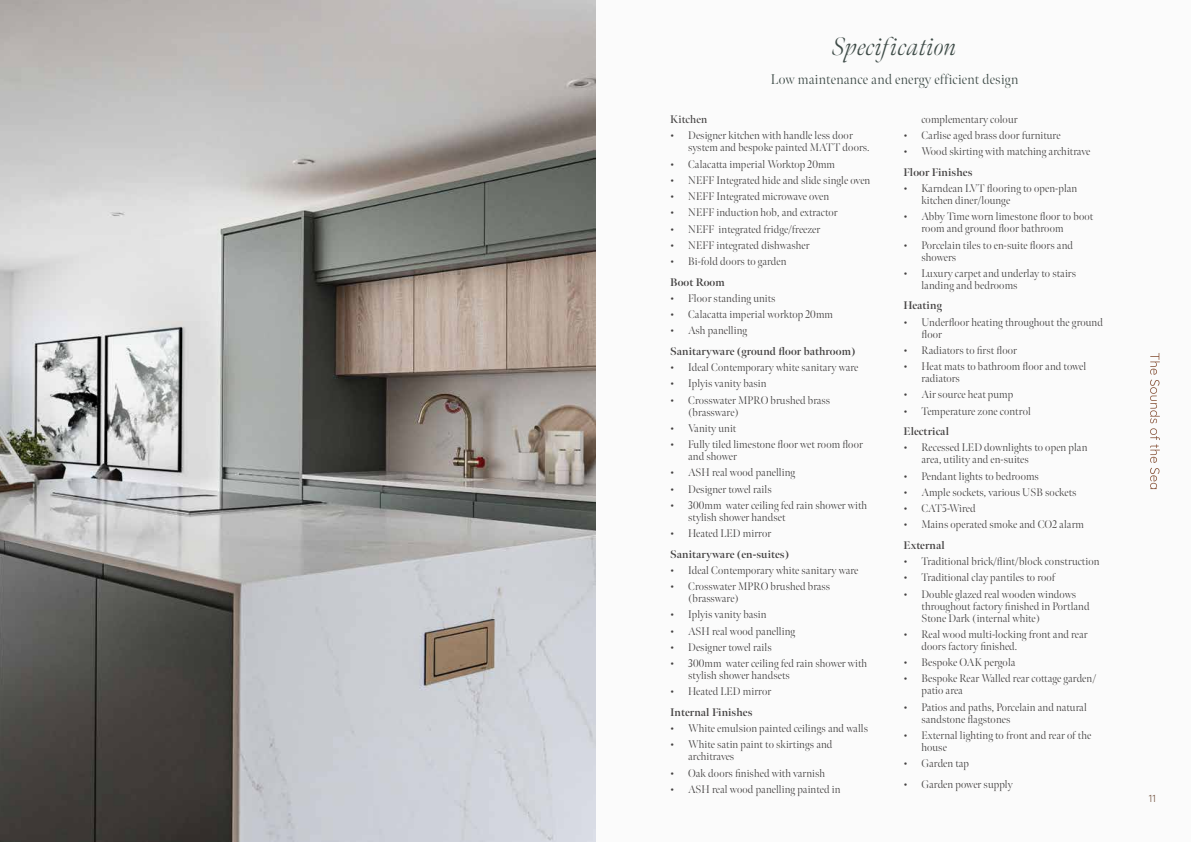
<style>
.page{position:relative;width:1191px;height:842px;background:#fff}
.page>*{position:absolute;margin:0;border:0;box-sizing:border-box;transform-origin:0 0}
.t1{font:italic 300 25px "Meno Banner";letter-spacing:.02em;color:#3e4b47}
.t2{font:300 14px "Meno Banner";letter-spacing:.02em;color:#3e4b47}
.t3{font:300 11px/12px "Meno Banner";letter-spacing:.01em;color:#434141}
.t4{font:700 11px "Meno Banner";letter-spacing:.01em;color:#434141}
.t5{font:600 11px "Meno Banner";letter-spacing:.005em;color:#434141}
.t6{font:300 10px "Quasimoda";color:#613d28}
</style>
<div class="page">
<div style="left:595px;top:0;width:596px;height:842px;background:#fbfbfb"></div>
<svg style="left:1150px;top:353px;width:9px;height:136px"></svg>
<img style="left:0;top:0;width:595px;height:842px">
<h1 class="t1" style="left:832px;top:31px;width:126px">Specification</h1>
<p class="t2" style="left:771px;top:71px;width:249px">Low maintenance and energy efficient design</p>
<p class="t5" style="left:670px;top:112px;width:39px">Kitchen</p>
<p class="t3" style="left:688px;top:130px;width:183px;text-indent:-18px">• Designer kitchen with handle less door system and bespoke painted MATT doors.</p>
<p class="t3" style="left:670px;top:158px;width:166px">• Calacatta imperial Worktop 20mm</p>
<p class="t3" style="left:670px;top:174px;width:202px">• NEFF Integrated hide and slide single oven</p>
<p class="t3" style="left:670px;top:190px;width:160px">• NEFF Integrated microwave oven</p>
<p class="t3" style="left:670px;top:207px;width:169px">• NEFF induction hob, and extractor</p>
<p class="t3" style="left:670px;top:223px;width:152px">• NEFF integrated fridge/freezer</p>
<p class="t3" style="left:670px;top:239px;width:141px">• NEFF integrated dishwasher</p>
<p class="t3" style="left:670px;top:255px;width:118px">• Bi-fold doors to garden</p>
<p class="t4" style="left:670px;top:275px;width:56px">Boot Room</p>
<p class="t3" style="left:670px;top:292px;width:107px">• Floor standing units</p>
<p class="t3" style="left:670px;top:308px;width:164px">• Calacatta imperial worktop 20mm</p>
<p class="t3" style="left:670px;top:325px;width:79px">• Ash panelling</p>
<p class="t4" style="left:670px;top:344px;width:187px">Sanitaryware (ground floor bathroom)</p>
<p class="t3" style="left:670px;top:361px;width:190px">• Ideal Contemporary white sanitary ware</p>
<p class="t3" style="left:670px;top:378px;width:98px">• Iplyis vanity basin</p>
<p class="t3" style="left:688px;top:394px;width:143px;text-indent:-18px">• Crosswater MPRO brushed brass (brassware)</p>
<p class="t3" style="left:670px;top:422px;width:68px">• Vanity unit</p>
<p class="t3" style="left:688px;top:438px;width:176px;text-indent:-18px">• Fully tiled limestone floor wet room floor and shower</p>
<p class="t3" style="left:670px;top:467px;width:126px">• ASH real wood panelling</p>
<p class="t3" style="left:670px;top:483px;width:103px">• Designer towel rails</p>
<p class="t3" style="left:688px;top:499px;width:180px;text-indent:-18px">• 300mm water ceiling fed rain shower with stylish shower handset</p>
<p class="t3" style="left:670px;top:527px;width:102px">• Heated LED mirror</p>
<p class="t4" style="left:670px;top:547px;width:120px">Sanitaryware (en-suites)</p>
<p class="t3" style="left:670px;top:564px;width:190px">• Ideal Contemporary white sanitary ware</p>
<p class="t3" style="left:688px;top:580px;width:143px;text-indent:-18px">• Crosswater MPRO brushed brass (brassware)</p>
<p class="t3" style="left:670px;top:609px;width:98px">• Iplyis vanity basin</p>
<p class="t3" style="left:670px;top:625px;width:126px">• ASH real wood panelling</p>
<p class="t3" style="left:670px;top:641px;width:103px">• Designer towel rails</p>
<p class="t3" style="left:688px;top:657px;width:180px;text-indent:-18px">• 300mm water ceiling fed rain shower with stylish shower handsets</p>
<p class="t3" style="left:670px;top:686px;width:102px">• Heated LED mirror</p>
<p class="t4" style="left:670px;top:705px;width:84px">Internal Finishes</p>
<p class="t3" style="left:670px;top:722px;width:199px">• White emulsion painted ceilings and walls</p>
<p class="t3" style="left:688px;top:739px;width:146px;text-indent:-18px">• White satin paint to skirtings and architraves</p>
<p class="t3" style="left:670px;top:767px;width:156px">• Oak doors finished with varnish</p>
<p class="t3" style="left:670px;top:783px;width:172px">• ASH real wood panelling painted in</p>
<p class="t3" style="left:921px;top:113px;width:98px">complementary colour</p>
<p class="t3" style="left:903px;top:130px;width:158px">• Carlise aged brass door furniture</p>
<p class="t3" style="left:903px;top:146px;width:188px">• Wood skirting with matching architrave</p>
<p class="t4" style="left:903px;top:165px;width:70px">Floor Finishes</p>
<p class="t3" style="left:921px;top:183px;width:157px;text-indent:-18px">• Karndean LVT flooring to open-plan kitchen diner/lounge</p>
<p class="t3" style="left:921px;top:211px;width:173px;text-indent:-18px">• Abby Time worn limestone floor to boot room and ground floor bathroom</p>
<p class="t3" style="left:921px;top:239px;width:153px;text-indent:-18px">• Porcelain tiles to en-suite floors and showers</p>
<p class="t3" style="left:921px;top:267px;width:156px;text-indent:-18px">• Luxury carpet and underlay to stairs landing and bedrooms</p>
<p class="t4" style="left:903px;top:299px;width:40px">Heating</p>
<p class="t3" style="left:921px;top:316px;width:183px;text-indent:-18px">• Underfloor heating throughout the ground floor</p>
<p class="t3" style="left:903px;top:344px;width:115px">• Radiators to first floor</p>
<p class="t3" style="left:921px;top:361px;width:166px;text-indent:-18px">• Heat mats to bathroom floor and towel radiators</p>
<p class="t3" style="left:903px;top:389px;width:111px">• Air source heat pump</p>
<p class="t3" style="left:903px;top:405px;width:129px">• Temperature zone control</p>
<p class="t4" style="left:903px;top:424px;width:47px">Electrical</p>
<p class="t3" style="left:921px;top:442px;width:167px;text-indent:-18px">• Recessed LED downlights to open plan area, utility and en-suites</p>
<p class="t3" style="left:903px;top:470px;width:137px">• Pendant lights to bedrooms</p>
<p class="t3" style="left:903px;top:486px;width:174px">• Ample sockets, various USB sockets</p>
<p class="t3" style="left:903px;top:503px;width:74px">• CAT5-Wired</p>
<p class="t3" style="left:903px;top:519px;width:182px">• Mains operated smoke and CO2 alarm</p>
<p class="t4" style="left:903px;top:538px;width:43px">External</p>
<p class="t3" style="left:903px;top:556px;width:197px">• Traditional brick/flint/block construction</p>
<p class="t3" style="left:903px;top:572px;width:153px">• Traditional clay pantiles to roof</p>
<p class="t3" style="left:921px;top:588px;width:170px;text-indent:-18px">• Double glazed real wooden windows throughout factory finished in Portland<br>Stone Dark (internal white)</p>
<p class="t3" style="left:921px;top:628px;width:168px;text-indent:-18px">• Real wood multi-locking front and rear doors factory finished.</p>
<p class="t3" style="left:903px;top:657px;width:114px">• Bespoke OAK pergola</p>
<p class="t3" style="left:921px;top:673px;width:176px;text-indent:-18px">• Bespoke Rear Walled rear cottage garden/ patio area</p>
<p class="t3" style="left:921px;top:701px;width:167px;text-indent:-18px">• Patios and paths, Porcelain and natural sandstone flagstones</p>
<p class="t3" style="left:921px;top:729px;width:171px;text-indent:-18px">• External lighting to front and rear of the house</p>
<p class="t3" style="left:903px;top:758px;width:67px">• Garden tap</p>
<p class="t3" style="left:903px;top:778px;width:111px">• Garden power supply</p>
<p class="t6" style="left:1148px;top:791px;width:9px">11</p>
</div>
